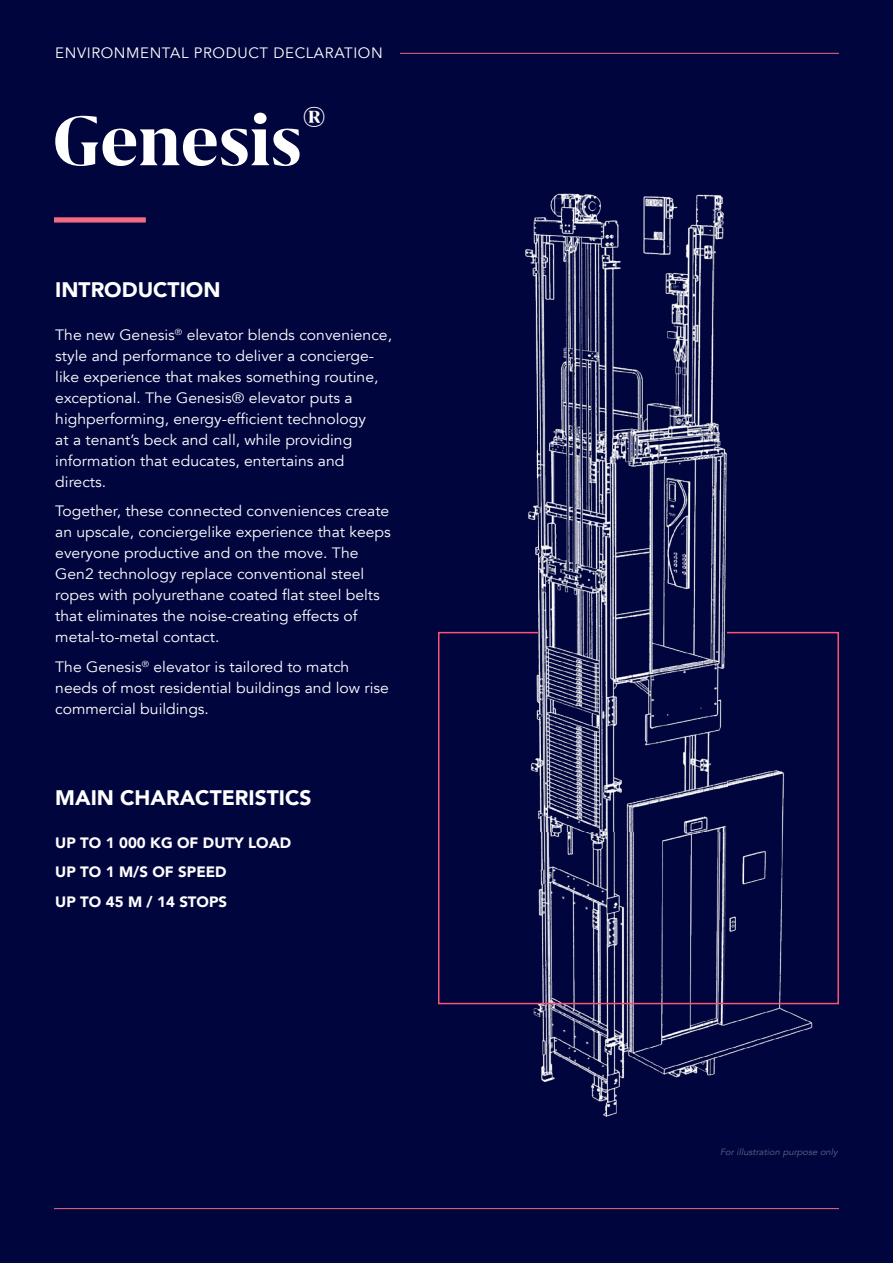
<style>
.page{position:relative;width:893px;height:1263px;background:#00053e}
.page>*{position:absolute;margin:0;border:0;box-sizing:border-box;transform-origin:0 0}
.t1{font:700 81px "Grifo M";color:#fff}
.t2{font:900 21px "Avenir";color:#fff}
.t3{font:15px/21px "Avenir";color:#fff;scale:1.05 1}
.t4{font:900 15px/29.5px "Avenir";color:#fff}
.t5{font:15px "Avenir";letter-spacing:.04em;color:#fff}
.t6{font:italic 9px "Avenir";color:#626386;scale:1.05 1}
</style>
<div class="page">
<img style="left:506px;top:217px;width:313px;height:900px">
<div style="left:438px;top:632px;width:401px;height:372px;border:2px solid #fb5373"></div>
<hr style="left:54px;top:1208px;width:785px;height:1px;background:#f16b81">
<hr style="left:312px;top:53px;width:527px;height:1px;background:#f16b81">
<div style="left:55px;top:39px;width:345px;height:28px;background:#00053e"></div>
<div style="left:54px;top:217px;width:92px;height:6px;background:#f16b81"></div>
<img style="left:539px;top:193px;width:188px;height:638px">
<p class="t5" style="left:55px;top:44px;width:329px">ENVIRONMENTAL PRODUCT DECLARATION</p>
<h1 class="t1" style="left:52px;top:99px;width:276px">Genesis<sup>®</sup></h1>
<h2 class="t2" style="left:55px;top:272px;width:167px">INTRODUCTION</h2>
<p class="t3" style="left:55px;top:324px;width:322px">The new Genesis<sup>®</sup> elevator blends convenience, style and performance to deliver a concierge&shy;like experience that makes something routine, exceptional. The Genesis® elevator puts a highperforming, energy-efficient technology<br>at a tenant’s beck and call, while providing information that educates, entertains and directs.</p>
<p class="t3" style="left:55px;top:501px;width:321px">Together, these connected conveniences create an upscale, conciergelike experience that keeps everyone productive and on the move. The Gen2 technology replace conventional steel ropes with polyurethane coated flat steel belts that eliminates the noise-creating effects of metal-to-metal contact.</p>
<p class="t3" style="left:55px;top:656px;width:319px">The Genesis<sup>®</sup> elevator is tailored to match needs of most residential buildings and low rise commercial buildings.</p>
<h2 class="t2" style="left:55px;top:780px;width:258px">MAIN CHARACTERISTICS</h2>
<p class="t4" style="left:55px;top:827px;width:237px">UP TO 1 000 KG OF DUTY LOAD<br>UP TO 1 M/S OF SPEED<br>UP TO 45 M / 14 STOPS</p>
<p class="t6" style="left:720px;top:1147px;width:115px">For illustration purpose only</p>
</div>
